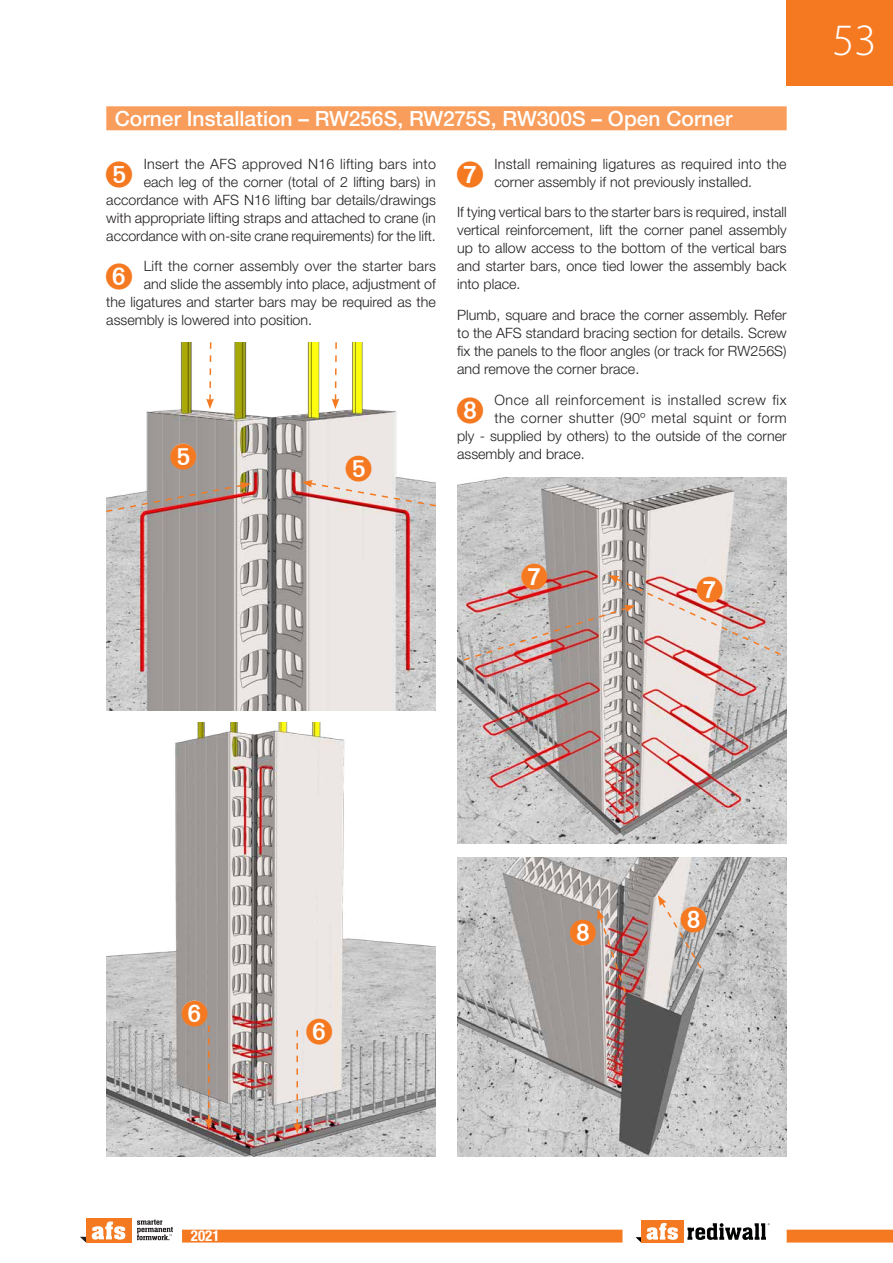
<style>
.page{position:relative;width:893px;height:1263px;background:#fff}
.page>*{position:absolute;margin:0;border:0;box-sizing:border-box;transform-origin:0 0}
.t1{font:300 45px "Myriad Pro";color:#fff}
.Head_2_blue{font:500 21px "Helvetica Neue";color:#fff}
.t2{font:700 condensed 15px "Helvetica Neue";color:#fff}
.Drop_Cap{font:300 14.25px/18px "Helvetica Neue";color:#231f20;text-align:right}
.Body{font:300 14.25px/18px "Helvetica Neue";color:#231f20;text-align:justify}
.Drop_Cap-2{font:300 14.25px "Helvetica Neue";letter-spacing:.035em;color:#231f20}
.Drop_Cap-3{font:300 14.25px "Helvetica Neue";letter-spacing:.03em;color:#231f20}
</style>
<div class="page">
<div style="left:787px;top:0;width:106px;height:86px;background:#f47921"></div>
<svg style="left:636px;top:1237px;width:5px;height:5px"></svg>
<div style="left:641px;top:1220px;width:43px;height:22px;background:#f47921"></div>
<svg style="left:647px;top:1223px;width:31px;height:17px"></svg>
<svg style="left:687px;top:1223px;width:83px;height:17px"></svg>
<div style="left:182px;top:1229px;width:440px;height:13px;background:#f47921"></div>
<div style="left:787px;top:1229px;width:106px;height:13px;background:#f47921"></div>
<svg style="left:80px;top:1237px;width:6px;height:5px"></svg>
<div style="left:86px;top:1218px;width:45px;height:24px;background:#f47921"></div>
<svg style="left:92px;top:1221px;width:33px;height:18px"></svg>
<svg style="left:137px;top:1219px;width:36px;height:21px"></svg>
<div style="left:106px;top:106px;width:681px;height:24px;background:#f89d5b"></div>
<img style="left:106px;top:342px;width:330px;height:368px">
<img style="left:106px;top:482px;width:145px;height:31px">
<svg style="left:332px;top:342px;width:7px;height:67px"></svg>
<svg style="left:206px;top:342px;width:8px;height:67px"></svg>
<img style="left:457px;top:477px;width:330px;height:367px">
<img style="left:457px;top:857px;width:330px;height:300px">
<img style="left:106px;top:723px;width:330px;height:434px">
<svg style="left:170px;top:443px;width:26px;height:26px"></svg>
<svg style="left:302px;top:456px;width:134px;height:51px"></svg>
<img style="left:462px;top:564px;width:320px;height:98px">
<img style="left:570px;top:909px;width:57px;height:85px">
<svg style="left:658px;top:895px;width:49px;height:75px;background:#d4cecb"></svg>
<svg style="left:182px;top:1000px;width:31px;height:129px;background:#aea5a1"></svg>
<svg style="left:293px;top:1018px;width:39px;height:116px;background:#dcd2cf"></svg>
<p class="Head_2_blue" style="left:115px;top:106px;width:619px">Corner Installation – RW256S, RW275S, RW300S – Open Corner</p>
<p class="Drop_Cap" style="left:106px;top:154px;width:331px">Insert the AFS approved N16 lifting bars into<br>each leg of the corner (total of 2 lifting bars) in accordance with AFS N16 lifting bar details/drawings with appropriate lifting straps and attached to crane (in accordance with on-site crane requirements) for the lift.</p>
<p class="Drop_Cap" style="left:144px;top:257px;width:294px">Lift the corner assembly over the starter bars</p>
<p class="Drop_Cap" style="left:144px;top:275px;width:294px">and slide the assembly into place, adjustment of</p>
<p class="Drop_Cap" style="left:106px;top:293px;width:331px">the ligatures and starter bars may be required as the</p>
<p class="Drop_Cap" style="left:106px;top:311px;width:207px">assembly is lowered into position.</p>
<p class="Drop_Cap" style="left:495px;top:154px;width:294px;text-align:left">Install remaining ligatures as required into the corner assembly if not previously installed.</p>
<p class="Body" style="left:457px;top:203px;width:331px">If tying vertical bars to the starter bars is required, install vertical reinforcement, lift the corner panel assembly up to allow access to the bottom of the vertical bars and starter bars, once tied lower the assembly back into place.</p>
<p class="Body" style="left:457px;top:306px;width:331px">Plumb, square and brace the corner assembly. Refer to the AFS standard bracing section for details. Screw fix the panels to the floor angles (or track for RW256S) and remove the corner brace.</p>
<p class="Drop_Cap-2" style="left:495px;top:391px;width:293px">Once all reinforcement is installed screw fix</p>
<p class="Drop_Cap-3" style="left:495px;top:409px;width:294px">the corner shutter (90º metal squint or form</p>
<p class="Drop_Cap" style="left:457px;top:426px;width:331px">ply - supplied by others) to the outside of the corner</p>
<p class="Drop_Cap" style="left:457px;top:444px;width:129px">assembly and brace.</p>
<h1 class="t1" style="left:832px;top:15px;width:45px">53</h1>
<p class="t2" style="left:191px;top:1227px;width:30px">2021</p>
</div>
